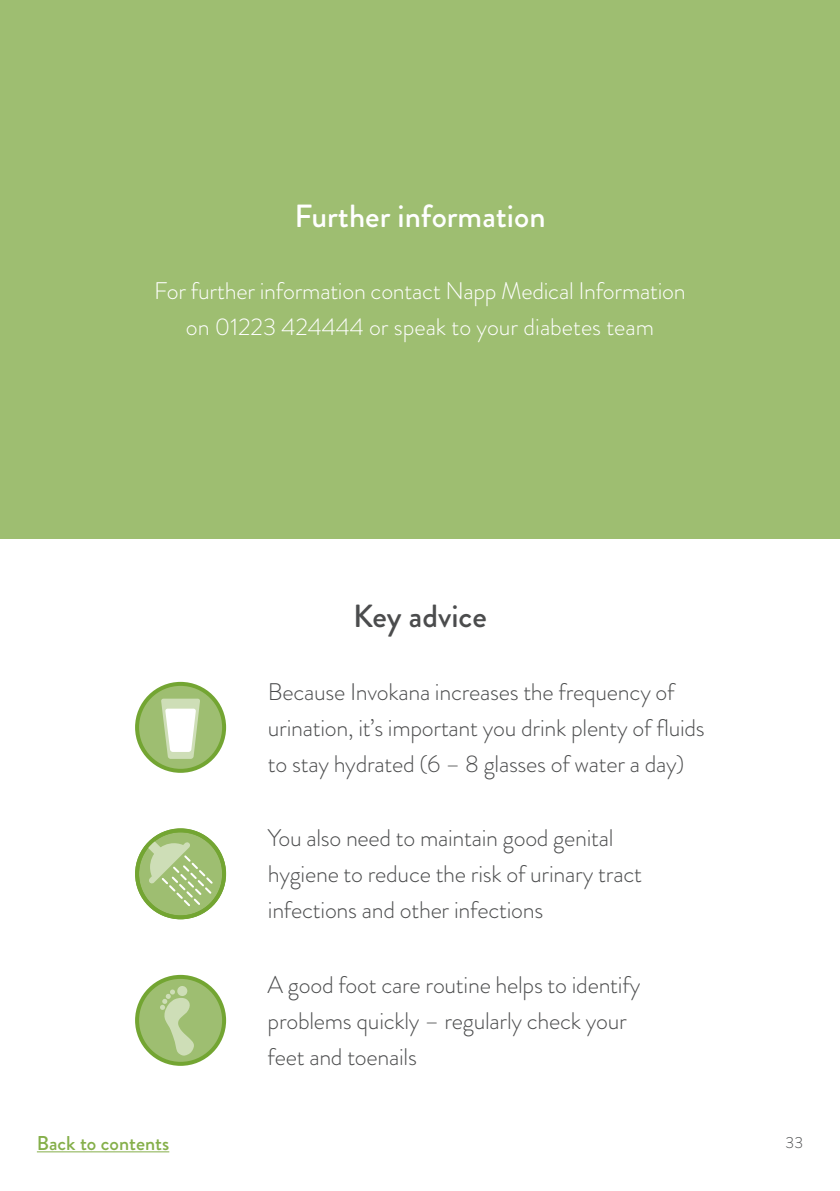
<style>
.page{position:relative;width:840px;height:1191px;background:#fff}
.page>*{position:absolute;margin:0;border:0;box-sizing:border-box;transform-origin:0 0}
.Heading_3{font:500 32px "Brandon Grotesque";color:#fff}
.Heading_3-2{font:500 32px "Brandon Grotesque";color:#4b4c4d}
.t1{font:300 24px/36px "Brandon Grotesque";letter-spacing:-.01em;color:#4b4c4d}
.t2{font:300 24px/36px "Brandon Grotesque";letter-spacing:-.01em;color:#fff;text-align:center}
.Back_to_contents{font:500 20px "Brandon Grotesque";color:#85af4a}
.t3{font:300 16px "Brandon Grotesque";color:#4b4c4d}
</style>
<div class="page">
<div style="left:0;top:0;width:839px;height:539px;background:#9ebe71"></div>
<div style="left:137px;top:684px;width:87px;height:87px;background:#9ebe71;border-radius:50%"></div>
<div style="left:135px;top:682px;width:91px;height:91px;border:4px solid #73a532;border-radius:50%"></div>
<svg style="left:137px;top:830px;width:87px;height:87px"></svg>
<div style="left:137px;top:977px;width:87px;height:86px;background:#9ebe71;border-radius:50%"></div>
<div style="left:135px;top:975px;width:91px;height:90px;border:4px solid #73a532;border-radius:50%"></div>
<svg style="left:177px;top:985px;width:10px;height:11px"></svg>
<svg style="left:160px;top:989px;width:34px;height:66px"></svg>
<svg style="left:161px;top:698px;width:39px;height:61px"></svg>
<svg style="left:143px;top:836px;width:71px;height:72px;background:#abc785"></svg>
<div style="left:135px;top:828px;width:91px;height:91px;border:4px solid #73a532;border-radius:50%"></div>
<hr style="left:37px;top:1151px;width:132px;height:1px;background:#85af4a">
<p class="Heading_3" style="left:294px;top:193px;width:253px">Further information</p>
<p class="t2" style="left:154px;top:272px;width:532px">For further information contact Napp Medical Information on 01223 424444 or speak to your diabetes team</p>
<p class="Back_to_contents" style="left:37px;top:1129px;width:134px">Back to contents</p>
<p class="Heading_3-2" style="left:353px;top:594px;width:135px">Key advice</p>
<p class="t1" style="left:268px;top:673px;width:438px">Because Invokana increases the frequency of urination, it’s important you drink plenty of fluids to stay hydrated (6 – 8 glasses of water a day)</p>
<p class="t1" style="left:268px;top:820px;width:375px">You also need to maintain good genital hygiene to reduce the risk of urinary tract infections and other infections</p>
<p class="t1" style="left:267px;top:966px;width:374px">A good foot care routine helps to identify problems quickly – regularly check your feet and toenails</p>
<p class="t3" style="left:785px;top:1132px;width:19px">33</p>
</div>
